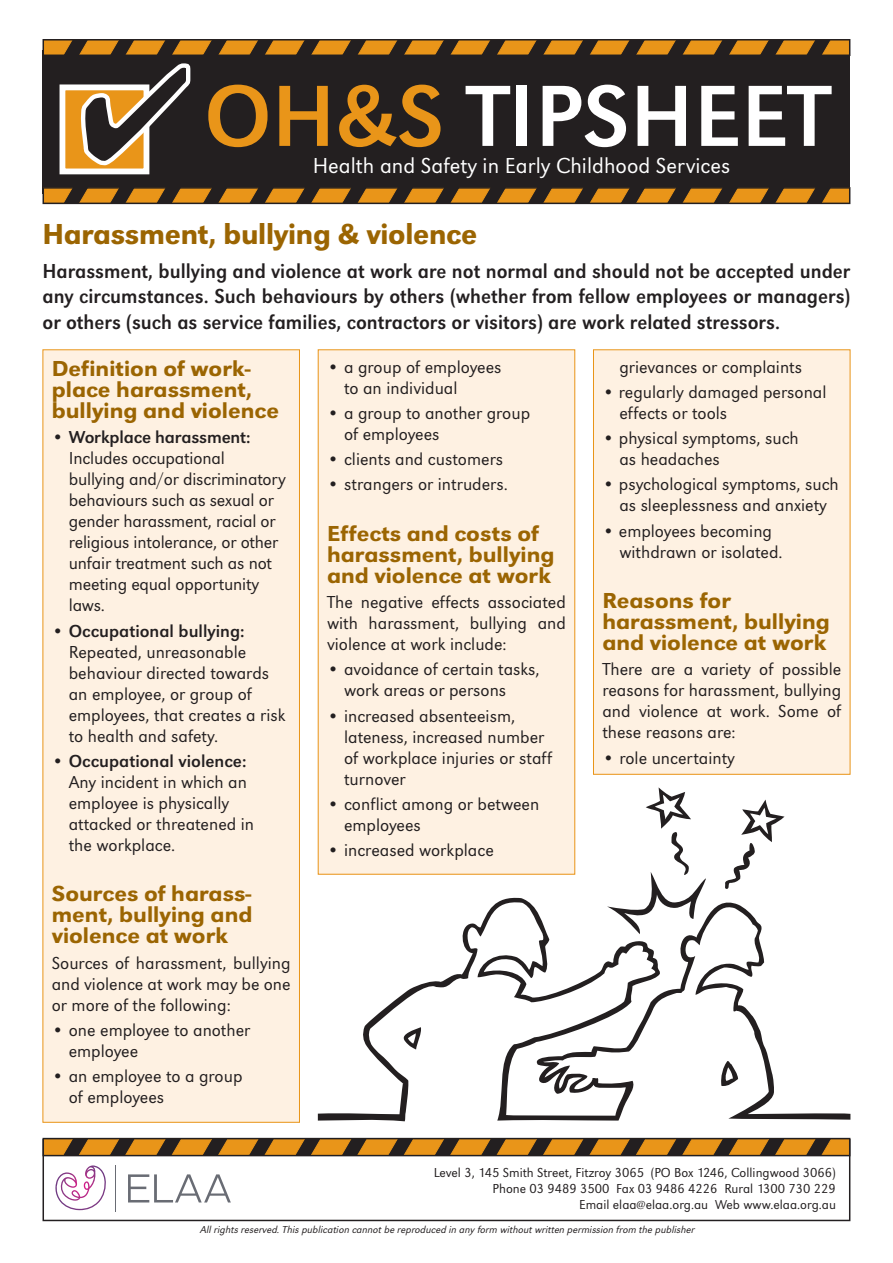
<style>
.page{position:relative;width:893px;height:1263px;background:#fff}
.page>*{position:absolute;margin:0;border:0;box-sizing:border-box;transform-origin:0 0}
.t1{font:90px "URW Grotesk T";color:#fff}
.body{font:500 30px "URW Grotesk T";letter-spacing:-.01em;color:#9b6502}
.body-2{font:500 expanded 22.5px/21px "URW Grotesk T";color:#9b6502}
.t2{font:22.5px "URW Grotesk T Ligh";color:#fff}
.intro2_smaller{font:21px/25.5px "URW Grotesk T Regu Narr";color:#231f20;text-align:justify}
.intro2_smaller-2{font:18px/21px "URW Grotesk T Ligh";color:#231f20}
.t3{font:13.5px "URW Grotesk T Ligh";color:#231f20}
.t4{font:10.5px "URW Grotesk T Ligh Obli";color:#231f20}
.s1{color:#e99519}
.s2{font-family:"URW Grotesk T"}
</style>
<div class="page">
<div style="left:43px;top:50px;width:807px;height:143px;background:#231f20"></div>
<div style="left:43px;top:350px;width:256px;height:772px;background:#fef1e2"></div>
<div style="left:43px;top:349px;width:257px;height:774px;border:1px solid #e99519"></div>
<div style="left:318px;top:350px;width:257px;height:524px;background:#fef1e2"></div>
<div style="left:318px;top:349px;width:257px;height:525px;border:1px solid #e99519"></div>
<div style="left:593px;top:350px;width:257px;height:424px;background:#fef1e2"></div>
<div style="left:593px;top:349px;width:257px;height:426px;border:1px solid #e99519"></div>
<div style="left:43px;top:1139px;width:807px;height:82px;border:2px solid #231f20"></div>
<svg style="left:46px;top:1141px;width:801px;height:12px;background:#a86e1b"></svg>
<div style="left:43px;top:1138px;width:807px;height:18px;border:2px solid #231f20"></div>
<svg style="left:46px;top:190px;width:801px;height:11px;background:#a86e1b"></svg>
<div style="left:43px;top:187px;width:807px;height:17px;border:2px solid #231f20"></div>
<svg style="left:46px;top:42px;width:801px;height:11px;background:#a86e1b"></svg>
<div style="left:43px;top:39px;width:807px;height:17px;border:2px solid #231f20"></div>
<div style="left:60px;top:84px;width:89px;height:90px;background:#e99519;border:6px solid #fff"></div>
<svg style="left:79px;top:63px;width:112px;height:105px"></svg>
<svg style="left:725px;top:799px;width:59px;height:90px"></svg>
<svg style="left:646px;top:787px;width:60px;height:108px"></svg>
<svg style="left:318px;top:895px;width:532px;height:226px"></svg>
<svg style="left:128px;top:1174px;width:103px;height:28px"></svg>
<svg style="left:55px;top:1165px;width:51px;height:45px"></svg>
<hr style="left:115px;top:1165px;width:1px;height:47px;background:#696c74">
<p class="t1" style="left:204px;top:65px;width:627px"><span class="s1">OH&amp;S</span> TIPSHEET</p>
<p class="t2" style="left:313px;top:153px;width:419px">Health and Safety in Early Childhood Services</p>
<p class="body" style="left:43px;top:217px;width:436px">Harassment, bullying &amp; violence</p>
<p class="intro2_smaller" style="left:43px;top:258px;width:809px">Harassment, bullying and violence at work are not normal and should not be accepted under any circumstances. Such behaviours by others (whether from fellow employees or managers) or others (such as service families, contractors or visitors) are work related stressors.</p>
<p class="body-2" style="left:52px;top:358px;width:229px">Definition of work&shy;place harassment, bullying and violence</p>
<p class="intro2_smaller-2" style="left:69px;top:427px;width:219px;text-indent:-17px">• <span class="s2">Workplace harassment:<br></span>Includes occupational<br>bullying and/or discriminatory behaviours such as sexual or gender harassment, racial or religious intolerance, or other unfair treatment such as not meeting equal opportunity laws.</p>
<p class="intro2_smaller-2" style="left:69px;top:620px;width:218px;text-indent:-17px">• <span class="s2">Occupational bullying:<br></span>Repeated, unreasonable behaviour directed towards an employee, or group of employees, that creates a risk to health and safety.</p>
<p class="intro2_smaller-2" style="left:69px;top:750px;width:187px;text-indent:-17px">• <span class="s2">Occupational violence:<br></span>Any incident in which an employee is physically attacked or threatened in the workplace.</p>
<p class="body-2" style="left:52px;top:883px;width:202px;text-align:justify">Sources of harass&shy;ment, bullying and violence at work</p>
<p class="intro2_smaller-2" style="left:52px;top:952px;width:240px;text-align:justify">Sources of harassment, bullying and violence at work may be one or more of the following:</p>
<p class="intro2_smaller-2" style="left:69px;top:1019px;width:183px;text-indent:-17px">• one employee to another employee</p>
<p class="intro2_smaller-2" style="left:69px;top:1066px;width:175px;text-indent:-17px">• an employee to a group of employees</p>
<p class="intro2_smaller-2" style="left:344px;top:356px;width:159px;text-indent:-17px">• a group of employees to an individual</p>
<p class="intro2_smaller-2" style="left:344px;top:402px;width:188px;text-indent:-17px">• a group to another group of employees</p>
<p class="intro2_smaller-2" style="left:327px;top:448px;width:178px">• clients and customers</p>
<p class="intro2_smaller-2" style="left:327px;top:474px;width:182px">• strangers or intruders.</p>
<p class="body-2" style="left:327px;top:523px;width:229px">Effects and costs of harassment, bullying and violence at work</p>
<p class="intro2_smaller-2" style="left:327px;top:591px;width:240px;text-align:justify">The negative effects associated with harassment, bullying and violence at work include:</p>
<p class="intro2_smaller-2" style="left:344px;top:659px;width:197px;text-indent:-17px">• avoidance of certain tasks, work areas or persons</p>
<p class="intro2_smaller-2" style="left:344px;top:705px;width:210px;text-indent:-17px">• increased absenteeism, lateness, increased number of workplace injuries or staff turnover</p>
<p class="intro2_smaller-2" style="left:344px;top:793px;width:197px;text-indent:-17px">• conflict among or between employees</p>
<p class="intro2_smaller-2" style="left:327px;top:839px;width:168px">• increased workplace</p>
<p class="intro2_smaller-2" style="left:619px;top:356px;width:184px">grievances or complaints</p>
<p class="intro2_smaller-2" style="left:619px;top:381px;width:209px;text-indent:-17px">• regularly damaged personal effects or tools</p>
<p class="intro2_smaller-2" style="left:619px;top:427px;width:181px;text-indent:-17px">• physical symptoms, such as headaches</p>
<p class="intro2_smaller-2" style="left:602px;top:474px;width:238px;text-align:center">• psychological symptoms, such as sleeplessness and anxiety</p>
<p class="intro2_smaller-2" style="left:619px;top:520px;width:165px;text-indent:-17px">• employees becoming withdrawn or isolated.</p>
<p class="body-2" style="left:602px;top:590px;width:229px">Reasons for harassment, bullying and violence at work</p>
<p class="intro2_smaller-2" style="left:602px;top:659px;width:240px;text-align:justify">There are a variety of possible reasons for harassment, bullying and violence at work. Some of these reasons are:</p>
<p class="intro2_smaller-2" style="left:602px;top:747px;width:134px">• role uncertainty</p>
<p class="t3" style="left:434px;top:1164px;width:404px">Level 3, 145 Smith Street, Fitzroy 3065 (PO Box 1246, Collingwood 3066)</p>
<p class="t3" style="left:493px;top:1181px;width:345px">Phone 03 9489 3500 Fax 03 9486 4226 Rural 1300 730 229</p>
<p class="t3" style="left:579px;top:1197px;width:258px">Email elaa@elaa.org.au Web www.elaa.org.au</p>
<p class="t4" style="left:201px;top:1223px;width:496px">All rights reserved. This publication cannot be reproduced in any form without written permission from the publisher</p>
</div>
